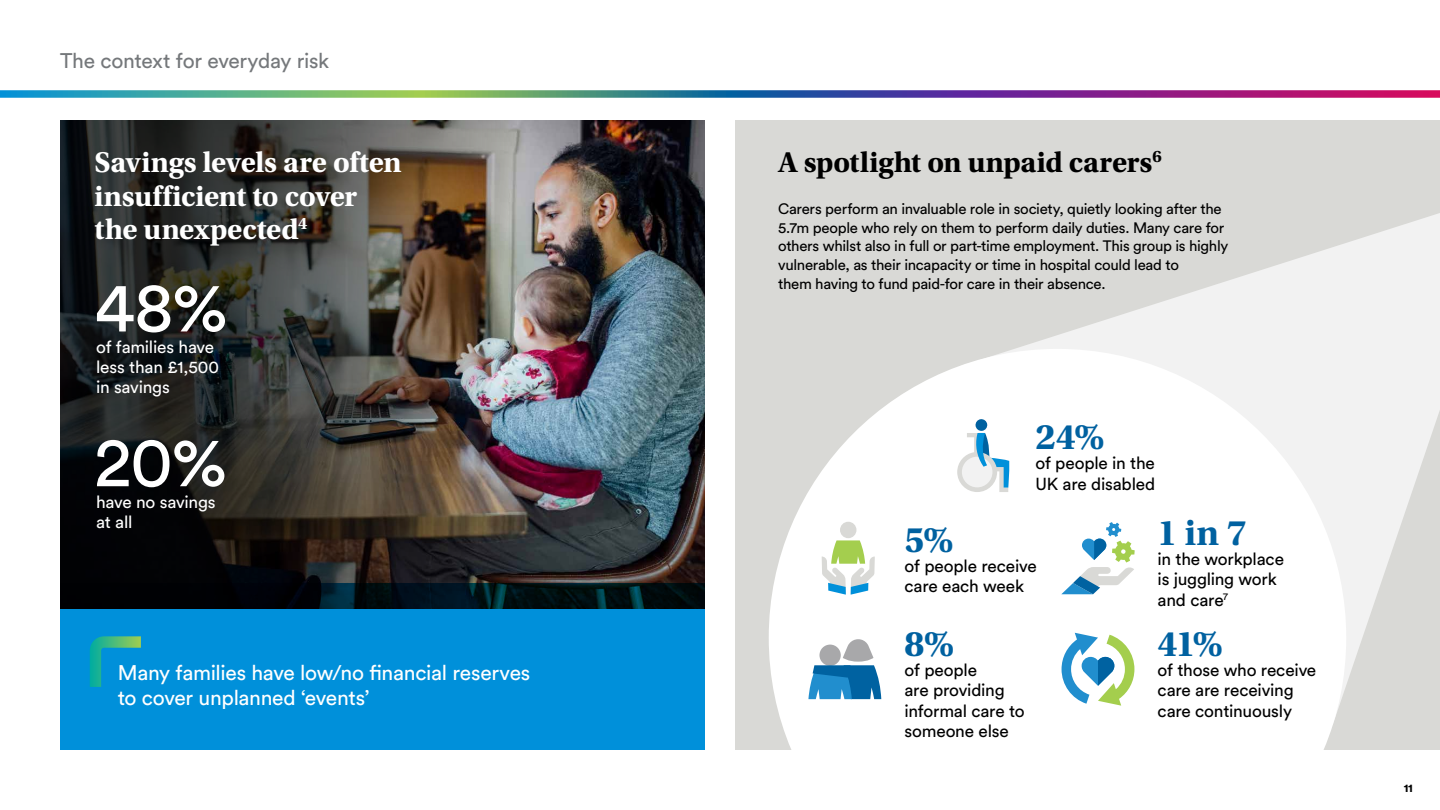
<style>
.page{position:relative;width:1440px;height:810px;background:#fff}
.page>*{position:absolute;margin:0;border:0;box-sizing:border-box;transform-origin:0 0}
.t1{font:69.9px "Circular Pro";color:#fff}
.t2{font:700 37.5px "Utopia Std";color:#0061a0}
.t3{font:700 30px/33.8px "Utopia Std";letter-spacing:-.005em;color:#fff}
.t4{font:700 30px "Utopia Std";letter-spacing:-.005em;color:#000}
.t5{font:21px/24.8px "Circular Pro";letter-spacing:-.015em;color:#fff}
.t6{font:21px "Circular Pro";letter-spacing:-.015em;color:#75787b}
.t7{font:17.25px/20.2px "Circular Pro";letter-spacing:-.01em;color:#000}
.t8{font:17.25px/20.2px "Circular Pro";letter-spacing:-.015em;color:#fff}
.t9{font:15px/18.8px "Circular Pro";letter-spacing:-.02em;color:#000}
.t10{font:900 11.25px "Circular Pro";color:#000}
</style>
<div class="page">
<div style="left:735px;top:120px;width:705px;height:630px;background:#d9d9d6"></div>
<svg style="left:1015px;top:213px;width:425px;height:472px;fill:#f2f2f2"></svg>
<svg style="left:769px;top:349px;width:577px;height:401px;fill:#fff"></svg>
<img style="left:60px;top:120px;width:645px;height:464px">
<svg style="left:0;top:90px;width:1440px;height:8px"></svg>
<svg style="left:957px;top:419px;width:53px;height:73px"></svg>
<div style="left:840px;top:522px;width:16px;height:16px;background:#d9d9d6;border-radius:50%"></div>
<svg style="left:822px;top:540px;width:53px;height:55px"></svg>
<svg style="left:808px;top:639px;width:73px;height:60px"></svg>
<svg style="left:60px;top:584px;width:645px;height:166px;fill:#0090da"></svg>
<svg style="left:90px;top:636px;width:51px;height:51px"></svg>
<svg style="left:1061px;top:522px;width:74px;height:72px"></svg>
<svg style="left:1062px;top:633px;width:72px;height:73px"></svg>
<h3 class="t6" style="left:60px;top:46px;width:271px">The context for everyday risk</h3>
<h3 class="t3" style="left:94px;top:145px;width:309px">Savings levels are often insufficient to cover the unexpected<sup>4</sup></h3>
<h1 class="t1" style="left:94px;top:260px;width:135px">48%</h1>
<p class="t8" style="left:96px;top:336px;width:125px">of families have less than £1,500 in savings</p>
<h1 class="t1" style="left:94px;top:415px;width:135px">20%</h1>
<p class="t8" style="left:96px;top:491px;width:121px">have no savings at all</p>
<h3 class="t5" style="left:118px;top:660px;width:414px">Many families have low/no financial reserves to cover unplanned ‘events’</h3>
<h3 class="t4" style="left:778px;top:145px;width:385px">A spotlight on unpaid carers<sup>6</sup></h3>
<p class="t9" style="left:778px;top:199px;width:452px">Carers perform an invaluable role in society, quietly looking after the 5.7m people who rely on them to perform daily duties. Many care for others whilst also in full or part-time employment. This group is highly vulnerable, as their incapacity or time in hospital could lead to<br>them having to fund paid-for care in their absence.</p>
<h2 class="t2" style="left:1035px;top:415px;width:71px">24%</h2>
<p class="t7" style="left:1035px;top:452px;width:121px">of people in the<br>UK are disabled</p>
<h2 class="t2" style="left:904px;top:518px;width:51px">5%</h2>
<p class="t7" style="left:904px;top:555px;width:134px">of people receive care each week</p>
<h2 class="t2" style="left:904px;top:622px;width:52px">8%</h2>
<p class="t7" style="left:904px;top:659px;width:122px">of people<br>are providing informal care to someone else</p>
<h2 class="t2" style="left:1158px;top:511px;width:91px">1 in 7</h2>
<p class="t7" style="left:1158px;top:548px;width:128px">in the workplace is juggling work and care<sup>7</sup></p>
<h2 class="t2" style="left:1158px;top:622px;width:67px">41%</h2>
<p class="t7" style="left:1158px;top:659px;width:160px">of those who receive care are receiving care continuously</p>
<p class="t10" style="left:1404px;top:780px;width:11px">11</p>
</div>
